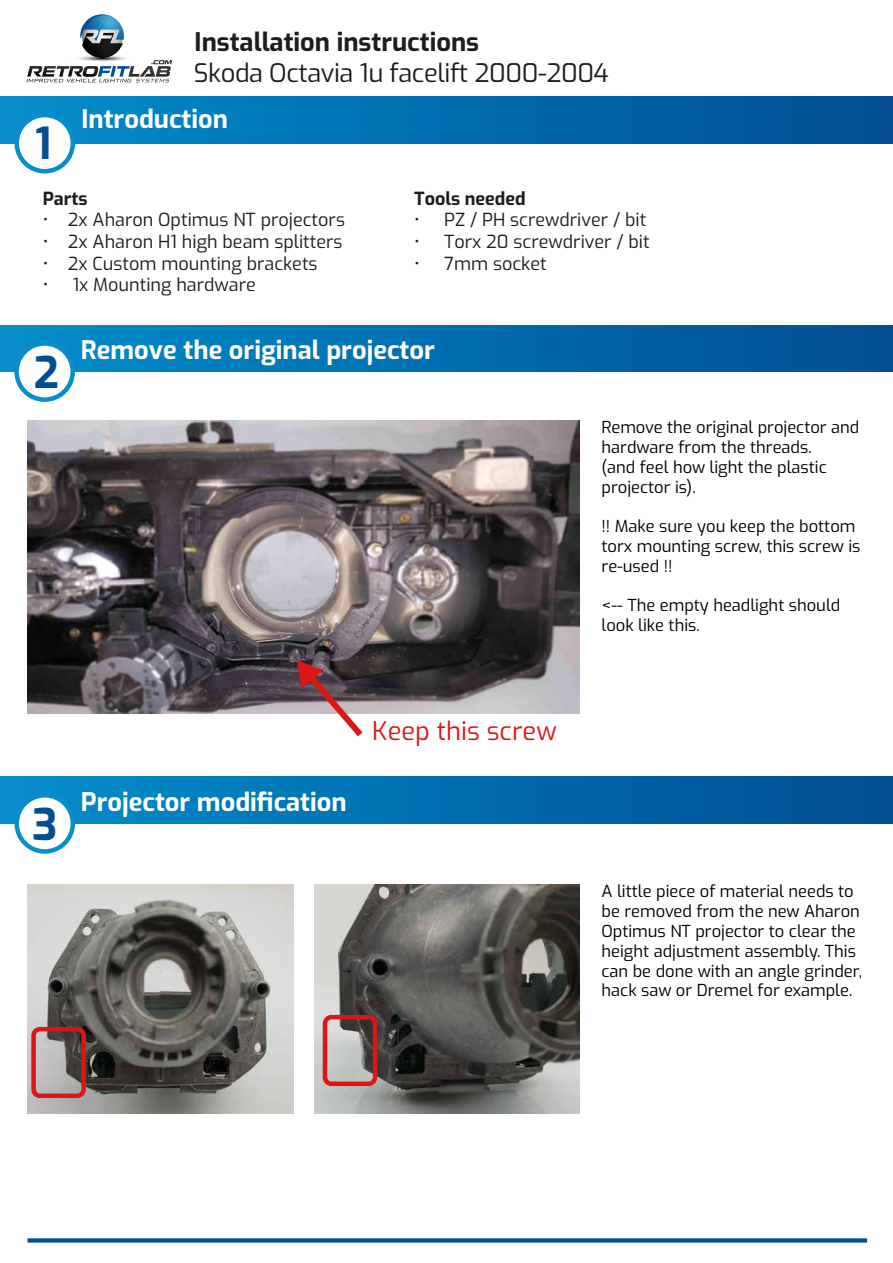
<style>
.page{position:relative;width:893px;height:1263px;background:#fff}
.page>*{position:absolute;margin:0;border:0;box-sizing:border-box;transform-origin:0 0}
.t1{font:700 43.5px "Exo";color:#034e93}
.t2{font:700 25.5px "Exo";color:#fff}
.t3{font:25.5px "Exo";letter-spacing:-.015em;color:#1d1d1b}
.t4{font:700 25.5px "Exo";color:#1d1d1b}
.t5{font:25.5px "Exo";color:#db1715}
.t6{font:18px "Exo";color:#1d1d1b}
.t7{font:700 18px "Exo";color:#1d1d1b}
.t8{font:16.5px/19.8px "Exo";color:#000}
</style>
<div class="page">
<div style="left:0;top:325px;width:893px;height:47px;background:linear-gradient(to right,#028ecb,#004d93)"></div>
<svg style="left:26px;top:14px;width:146px;height:68px"></svg>
<svg style="left:27px;top:1238px;width:840px;height:4px;fill:#034e93"></svg>
<div style="left:17px;top:343px;width:56px;height:57px;background:#fff;border-radius:50%"></div>
<div style="left:14px;top:341px;width:61px;height:61px;border:4px solid #0a8ecb;border-radius:50%"></div>
<div style="left:0;top:97px;width:893px;height:46px;background:linear-gradient(to right,#028ecb,#004d93)"></div>
<div style="left:17px;top:115px;width:56px;height:56px;background:#fff;border-radius:50%"></div>
<div style="left:14px;top:113px;width:61px;height:60px;border:4px solid #0a8ecb;border-radius:50%"></div>
<img style="left:27px;top:420px;width:552px;height:293px">
<svg style="left:296px;top:659px;width:73px;height:78px"></svg>
<div style="left:0;top:777px;width:893px;height:46px;background:linear-gradient(to right,#028ecb,#004d93)"></div>
<div style="left:17px;top:795px;width:56px;height:56px;background:#fff;border-radius:50%"></div>
<div style="left:14px;top:793px;width:61px;height:61px;border:4px solid #0a8ecb;border-radius:50%"></div>
<img style="left:27px;top:885px;width:267px;height:228px">
<img style="left:315px;top:885px;width:264px;height:228px">
<div style="left:31px;top:1027px;width:55px;height:71px;border:4px solid #db1715;border-radius:6px"></div>
<div style="left:323px;top:1015px;width:54px;height:71px;border:4px solid #db1715;border-radius:6px"></div>
<h2 class="t4" style="left:195px;top:23px;width:286px">Installation instructions</h2>
<h1 class="t1" style="left:35px;top:111px;width:18px">1</h1>
<h2 class="t3" style="left:194px;top:54px;width:416px">Skoda Octavia 1u facelift 2000-2004</h2>
<h2 class="t2" style="left:81px;top:100px;width:148px">Introduction</h2>
<p class="t7" style="left:43px;top:185px;width:46px">Parts</p>
<p class="t6" style="left:43px;top:207px;width:304px">• 2x Aharon Optimus NT projectors</p>
<p class="t6" style="left:43px;top:228px;width:301px">• 2x Aharon H1 high beam splitters</p>
<p class="t6" style="left:43px;top:250px;width:276px">• 2x Custom mounting brackets</p>
<p class="t6" style="left:43px;top:271px;width:215px">• 1x Mounting hardware</p>
<p class="t7" style="left:414px;top:185px;width:113px">Tools needed</p>
<p class="t6" style="left:414px;top:207px;width:234px">• PZ / PH screwdriver / bit</p>
<p class="t6" style="left:414px;top:228px;width:237px">• Torx 20 screwdriver / bit</p>
<p class="t6" style="left:414px;top:250px;width:134px">• 7mm socket</p>
<h1 class="t1" style="left:34px;top:339px;width:27px">2</h1>
<h2 class="t2" style="left:81px;top:331px;width:356px">Remove the original projector</h2>
<h1 class="t1" style="left:32px;top:791px;width:27px">3</h1>
<h2 class="t2" style="left:81px;top:782px;width:267px">Projector modification</h2>
<h2 class="t5" style="left:372px;top:711px;width:186px">Keep this screw</h2>
<p class="t8" style="left:601px;top:416px;width:259px">Remove the original projector and hardware from the threads.<br>(and feel how light the plastic projector is).</p>
<p class="t8" style="left:601px;top:515px;width:260px">!! Make sure you keep the bottom torx mounting screw, this screw is re-used !!</p>
<p class="t8" style="left:601px;top:595px;width:240px">&lt;-- The empty headlight should look like this.</p>
<p class="t8" style="left:601px;top:881px;width:262px">A little piece of material needs to be removed from the new Aharon<br>Optimus NT projector to clear the height adjustment assembly. This can be done with an angle grinder, hack saw or Dremel for example.</p>
</div>
